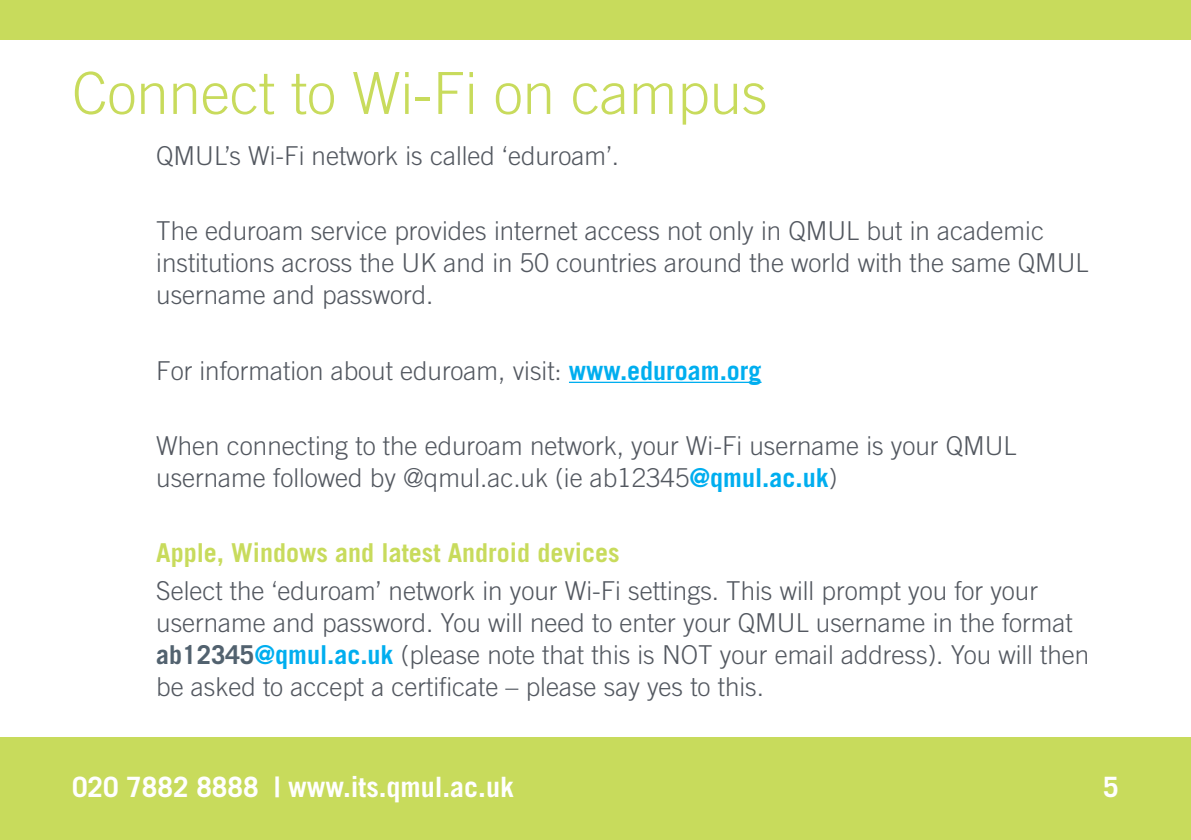
<style>
.page{position:relative;width:1191px;height:840px;background:#fff}
.page>*{position:absolute;margin:0;border:0;box-sizing:border-box;transform-origin:0 0}
.t1{font:300 58px "Trade Gothic";color:#c8db5c}
.t2{font:700 28px "Trade Gothic";color:#fff}
.t3{font:300 26px/32px "Trade Gothic";color:#535860}
.t4{font:700 26px "Trade Gothic";color:#c8db5c}
.s1{font-weight:700;color:#00aeef}
.s2{font-weight:700;color:#52626f}
</style>
<div class="page">
<div style="left:0;top:0;width:1191px;height:40px;background:#c8db5c"></div>
<div style="left:0;top:737px;width:1191px;height:102px;background:#c8db5c"></div>
<hr style="left:569px;top:381px;width:192px;height:2px;background:#00aeef">
<h1 class="t1" style="left:72px;top:72px;width:697px">Connect to Wi-Fi on campus</h1>
<p class="t3" style="left:156px;top:141px;width:464px">QMUL’s Wi-Fi network is called ‘eduroam’.</p>
<p class="t3" style="left:156px;top:217px;width:934px">The eduroam service provides internet access not only in QMUL but in academic institutions across the UK and in 50 countries around the world with the same QMUL username and password.</p>
<p class="t3" style="left:156px;top:356px;width:607px">For information about eduroam, visit: <span class="s1">www.eduroam.org</span></p>
<p class="t3" style="left:156px;top:431px;width:861px">When connecting to the eduroam network, your Wi-Fi username is your QMUL username followed by @qmul.ac.uk (ie ab12345<span class="s1">@qmul.ac.uk</span>)</p>
<p class="t4" style="left:156px;top:543px;width:465px">Apple, Windows and latest Android devices</p>
<p class="t3" style="left:156px;top:576px;width:934px">Select the ‘eduroam’ network in your Wi-Fi settings. This will prompt you for your username and password. You will need to enter your QMUL username in the format <span class="s2">ab12345</span><span class="s1">@qmul.ac.uk</span> (please note that this is NOT your email address). You will then be asked to accept a certificate – please say yes to this.</p>
<p class="t2" style="left:72px;top:776px;width:443px">020 7882 8888 | www.its.qmul.ac.uk</p>
<p class="t2" style="left:1103px;top:776px;width:17px">5</p>
</div>
